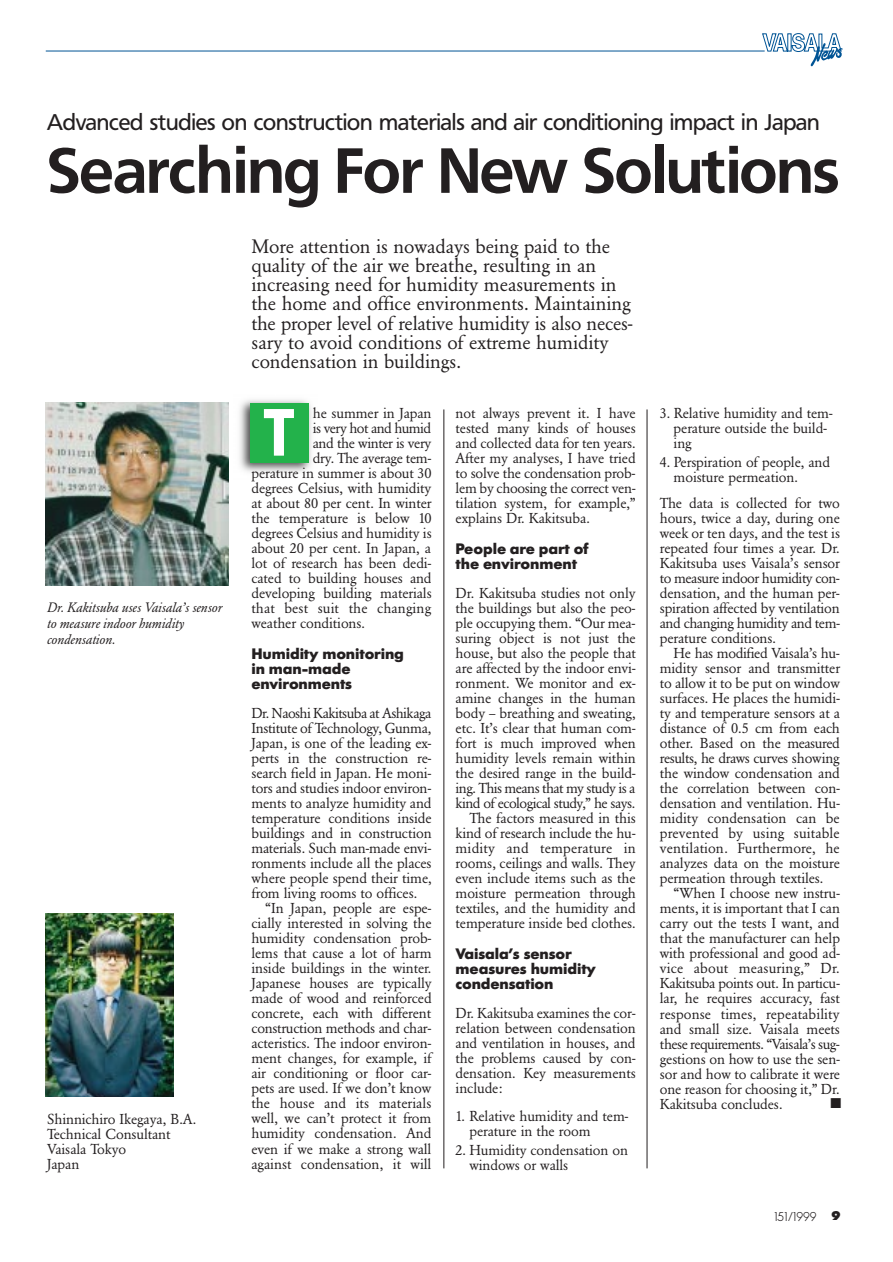
<style>
.page{position:relative;width:893px;height:1262px;background:#fff}
.page>*{position:absolute;margin:0;border:0;box-sizing:border-box;transform-origin:0 0}
.t1{font:600 66px "Futura BQ";color:#fff}
.t2{font:700 63px "Frutiger BQ";letter-spacing:-.02em;color:#231f20}
.t3{font:22.5px "Frutiger BQ";letter-spacing:-.01em;color:#231f20}
.t4{font:19.2px/19.2px "Garamond BQ";letter-spacing:-.005em;color:#231f20}
.t5{font:700 15px/15px "Futura BQ";letter-spacing:-.005em;color:#231f20}
.t6{font:14.25px/15px "Garamond BQ";letter-spacing:-.01em;color:#231f20;text-align:justify}
.t7{font:14.25px "Garamond BQ";letter-spacing:-.03em;color:#231f20}
.t8{font:14.25px "Garamond BQ";letter-spacing:-.04em;color:#231f20}
.t9{font:14.25px "Zapf Dingbats";color:#231f20}
.t10{font:italic 13.5px/15.9px "Garamond BQ";letter-spacing:-.005em;color:#231f20}
.t11{font:300 12.75px "Futura BQ";letter-spacing:-.115em;color:#231f20}
.s1{font-weight:800;font-size:12.45px}
</style>
<div class="page">
<img style="left:239px;top:399px;width:73px;height:73px">
<hr style="left:443px;top:409px;width:1px;height:759px;background:#231f20">
<hr style="left:646px;top:409px;width:1px;height:759px;background:#231f20">
<hr style="left:46px;top:51px;width:718px;height:1px;background:#005495">
<svg style="left:762px;top:33px;width:81px;height:34px"></svg>
<img style="left:46px;top:402px;width:183px;height:183px">
<img style="left:46px;top:913px;width:127px;height:183px">
<div style="left:250px;top:403px;width:58px;height:60px;background:#23b24b"></div>
<h3 class="t3" style="left:47px;top:114px;width:774px">Advanced studies on construction materials and air conditioning impact in Japan</h3>
<h2 class="t2" style="left:47px;top:146px;width:793px">Searching For New Solutions</h2>
<p class="t4" style="left:251px;top:238px;width:383px">More attention is nowadays being paid to the quality of the air we breathe, resulting in an increasing need for humidity measurements in the home and office environments. Maintaining the proper level of relative humidity is also neces&shy;sary to avoid conditions of extreme humidity condensation in buildings.</p>
<p class="t10" style="left:47px;top:600px;width:176px">Dr. Kakitsuba uses Vaisala’s sensor to measure indoor humidity condensation.</p>
<p class="t6" style="left:47px;top:1112px;width:151px;text-align:left">Shinnichiro Ikegaya, B.A.<br>Technical Consultant<br>Vaisala Tokyo<br>Japan</p>
<p class="t6" style="left:313px;top:406px;width:120px">he summer in Japan</p>
<p class="t8" style="left:313px;top:422px;width:120px">is very hot and humid</p>
<p class="t7" style="left:313px;top:437px;width:120px">and the winter is very</p>
<p class="t6" style="left:313px;top:451px;width:120px">dry. The average tem-</p>
<p class="t6" style="left:251px;top:467px;width:182px">perature in summer is about 30</p>
<p class="t6" style="left:251px;top:482px;width:181px">degrees Celsius, with humidity</p>
<p class="t6" style="left:251px;top:497px;width:182px">at about 80 per cent. In winter</p>
<p class="t6" style="left:251px;top:512px;width:181px">the temperature is below 10</p>
<p class="t6" style="left:251px;top:527px;width:182px">degrees Celsius and humidity is</p>
<p class="t6" style="left:251px;top:542px;width:181px">about 20 per cent. In Japan, a</p>
<p class="t6" style="left:251px;top:557px;width:181px">lot of research has been dedi-</p>
<p class="t6" style="left:251px;top:572px;width:182px">cated to building houses and</p>
<p class="t6" style="left:251px;top:587px;width:182px">developing building materials</p>
<p class="t6" style="left:251px;top:602px;width:181px">that best suit the changing</p>
<p class="t6" style="left:251px;top:617px;width:115px">weather conditions.</p>
<p class="t5" style="left:251px;top:647px;width:154px">Humidity monitoring in man-made environments</p>
<p class="t6" style="left:251px;top:706px;width:182px">Dr. Naoshi Kakitsuba at Ashikaga Institute of Technology, Gunma, Japan, is one of the leading ex&shy;perts in the construction re&shy;search field in Japan. He moni&shy;tors and studies indoor environ&shy;ments to analyze humidity and temperature conditions inside buildings and in construction materials. Such man-made envi&shy;ronments include all the places where people spend their time, from living rooms to offices.</p>
<p class="t6" style="left:251px;top:902px;width:182px;text-indent:14px">“In Japan, people are espe&shy;cially interested in solving the humidity condensation prob&shy;lems that cause a lot of harm inside buildings in the winter.<br>Japanese houses are typically made of wood and reinforced concrete, each with different construction methods and char&shy;acteristics. The indoor environ&shy;ment changes, for example, if air conditioning or floor car&shy;pets are used. If we don’t know the house and its materials well, we can’t protect it from humidity condensation. And even if we make a strong wall against condensation, it will</p>
<h1 class="t1" style="left:263px;top:405px;width:33px">T</h1>
<p class="t6" style="left:455px;top:407px;width:182px">not always prevent it. I have tested many kinds of houses and collected data for ten years.<br>After my analyses, I have tried to solve the condensation prob&shy;lem by choosing the correct ven&shy;tilation system, for example,” explains Dr. Kakitsuba.</p>
<p class="t5" style="left:455px;top:542px;width:134px">People are part of the environment</p>
<p class="t6" style="left:455px;top:586px;width:182px;text-align:right">Dr. Kakitsuba studies not only the buildings but also the peo&shy;ple occupying them. “Our mea&shy;suring object is not just the house, but also the people that are affected by the indoor envi&shy;ronment. We monitor and ex&shy;amine changes in the human body – breathing and sweating, etc. It’s clear that human com&shy;fort is much improved when humidity levels remain within the desired range in the build&shy;ing. This means that my study is a kind of ecological study,” he says.<br>The factors measured in this kind of research include the hu&shy;midity and temperature in rooms, ceilings and walls. They even include items such as the moisture permeation through textiles, and the humidity and temperature inside bed clothes.</p>
<p class="t5" style="left:455px;top:947px;width:142px">Vaisala’s sensor measures humidity condensation</p>
<p class="t6" style="left:455px;top:1006px;width:182px">Dr. Kakitsuba examines the cor&shy;relation between condensation and ventilation in houses, and the problems caused by con&shy;densation. Key measurements include:</p>
<p class="t6" style="left:469px;top:1109px;width:160px;text-indent:-14px">1. Relative humidity and tem&shy;perature in the room</p>
<p class="t6" style="left:469px;top:1144px;width:160px;text-indent:-14px">2. Humidity condensation on windows or walls</p>
<p class="t6" style="left:673px;top:406px;width:160px;text-align:left;text-indent:-14px">3. Relative humidity and tem&shy;perature outside the build&shy;ing</p>
<p class="t6" style="left:673px;top:455px;width:158px;text-indent:-14px">4. Perspiration of people, and moisture permeation.</p>
<p class="t6" style="left:659px;top:496px;width:182px">The data is collected for two hours, twice a day, during one week or ten days, and the test is repeated four times a year. Dr.<br>Kakitsuba uses Vaisala’s sensor to measure indoor humidity con&shy;densation, and the human per&shy;spiration affected by ventilation and changing humidity and tem&shy;perature conditions.</p>
<p class="t6" style="left:659px;top:647px;width:182px;text-indent:14px">He has modified Vaisala’s hu&shy;midity sensor and transmitter to allow it to be put on window surfaces. He places the humidi&shy;ty and temperature sensors at a distance of 0.5 cm from each other. Based on the measured results, he draws curves showing the window condensation and the correlation between con&shy;densation and ventilation. Hu&shy;midity condensation can be prevented by using suitable ventilation. Furthermore, he analyzes data on the moisture permeation through textiles.</p>
<p class="t6" style="left:659px;top:887px;width:182px;text-indent:14px">“When I choose new instru&shy;ments, it is important that I can carry out the tests I want, and that the manufacturer can help with professional and good ad&shy;vice about measuring,” Dr.<br>Kakitsuba points out. In particu&shy;lar, he requires accuracy, fast response times, repeatability and small size. Vaisala meets these requirements. “Vaisala’s sug&shy;gestions on how to use the sen&shy;sor and how to calibrate it were one reason for choosing it,” Dr.<br>Kakitsuba concludes.</p>
<p class="t9" style="left:830px;top:1096px;width:12px">■</p>
<p class="t11" style="left:772px;top:1210px;width:69px">151/1999 <span class="s1">9</span></p>
</div>
